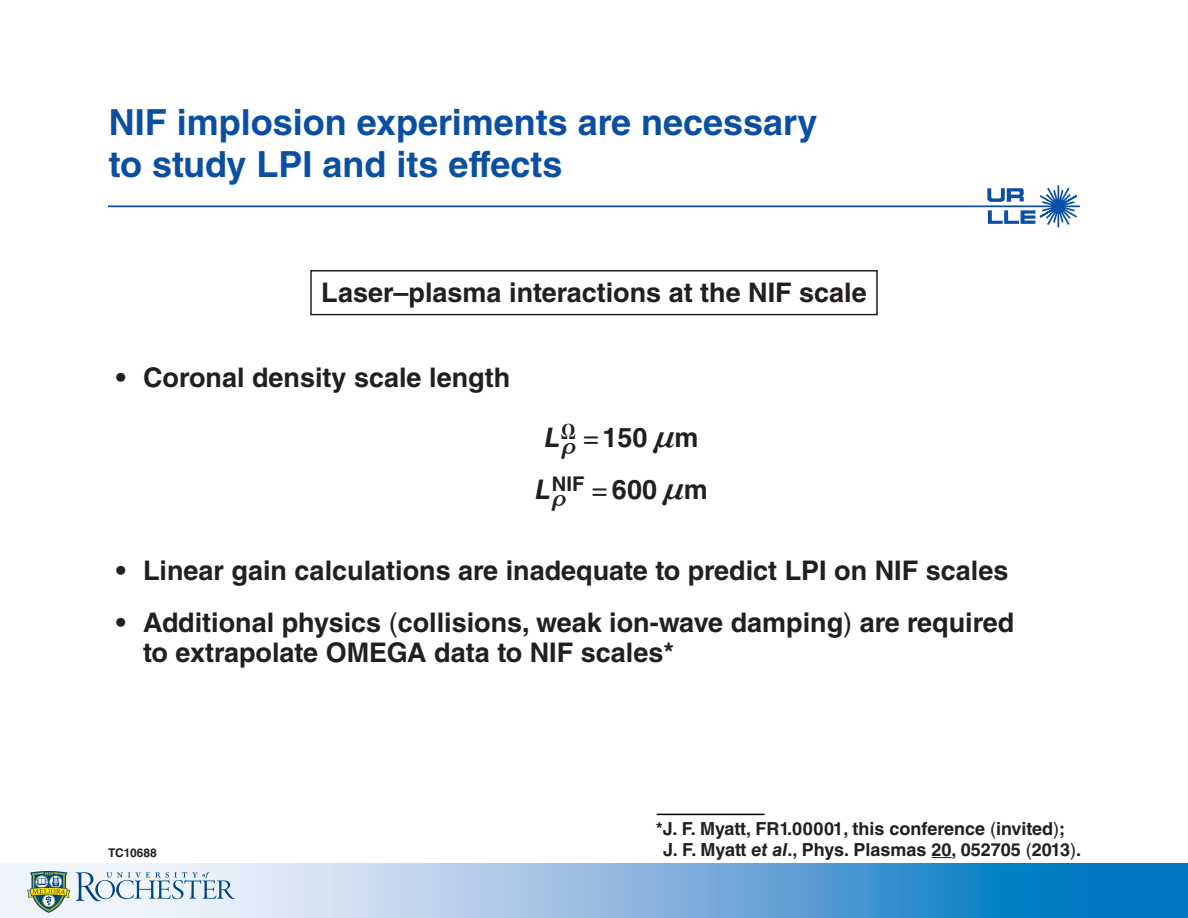
<style>
.page{position:relative;width:1188px;height:918px;background:#fff}
.page>*{position:absolute;margin:0;border:0;box-sizing:border-box;transform-origin:0 0}
.t1{font:700 36px/42px "Helvetica LT Std";color:#0a4fa2}
.t2{font:700 27px/30px "Helvetica LT Std";color:#231f20}
.t3{font:italic 700 27px "Helvetica LT Std";color:#231f20}
.t4{font:700 20.25px "Helvetica LT Std";color:#231f20}
.t5{font:700 18px/21px "Helvetica LT Std";color:#231f20}
.t6{font:700 12px "Helvetica LT Std";color:#231f20}
.s1{font-weight:400}
.s2{font-family:"MM Greek";font-style:italic}
.s3{font-style:italic;font-size:27px}
.s4{font-style:italic}
</style>
<div class="page">
<div style="left:310px;top:270px;width:568px;height:45px;border:2px solid #231f20"></div>
<svg style="left:932px;top:857px;width:20px;height:1px"></svg>
<hr style="left:657px;top:814px;width:108px;height:1px;background:#010209">
<svg style="left:987px;top:185px;width:92px;height:43px"></svg>
<hr style="left:108px;top:205px;width:972px;height:2px;background:#0a4fa2">
<svg style="left:0;top:864px;width:1188px;height:54px;background:#77b1dc"></svg>
<svg style="left:27px;top:871px;width:208px;height:42px"></svg>
<p class="t1" style="left:109px;top:100px;width:710px">NIF implosion experiments are necessary to study LPI and its effects</p>
<p class="t2" style="left:321px;top:277px;width:547px">Laser–plasma interactions at the NIF scale</p>
<p class="t2" style="left:116px;top:362px;width:396px">• Coronal density scale length</p>
<p class="t3" style="left:545px;top:421px;width:32px">L<sup>X</sup></p>
<p class="t2" style="left:561px;top:422px;width:139px"><sub>t</sub> <span class="s1">=</span>150 <span class="s2">n</span>m</p>
<p class="t4" style="left:535px;top:471px;width:50px"><span class="s3">L</span>NIF</p>
<p class="t2" style="left:552px;top:474px;width:157px"><sub>t</sub> <span class="s1">=</span>600 <span class="s2">n</span>m</p>
<p class="t2" style="left:116px;top:555px;width:894px">• Linear gain calculations are inadequate to predict LPI on NIF scales</p>
<p class="t2" style="left:143px;top:607px;width:873px;text-indent:-27px">• Additional physics <span class="s1">(</span>collisions, weak ion-wave damping<span class="s1">)</span> are required to extrapolate OMEGA data to NIF scales*</p>
<p class="t6" style="left:108px;top:846px;width:50px">TC10688</p>
<p class="t5" style="left:663px;top:818px;width:420px;text-indent:-8px">*J. F. Myatt, FR1.00001, this conference <span class="s1">(</span>invited<span class="s1">)</span>;<br>J. F. Myatt <span class="s4">et al</span>., Phys. Plasmas 20, 052705 <span class="s1">(</span>2013<span class="s1">)</span>.</p>
</div>
